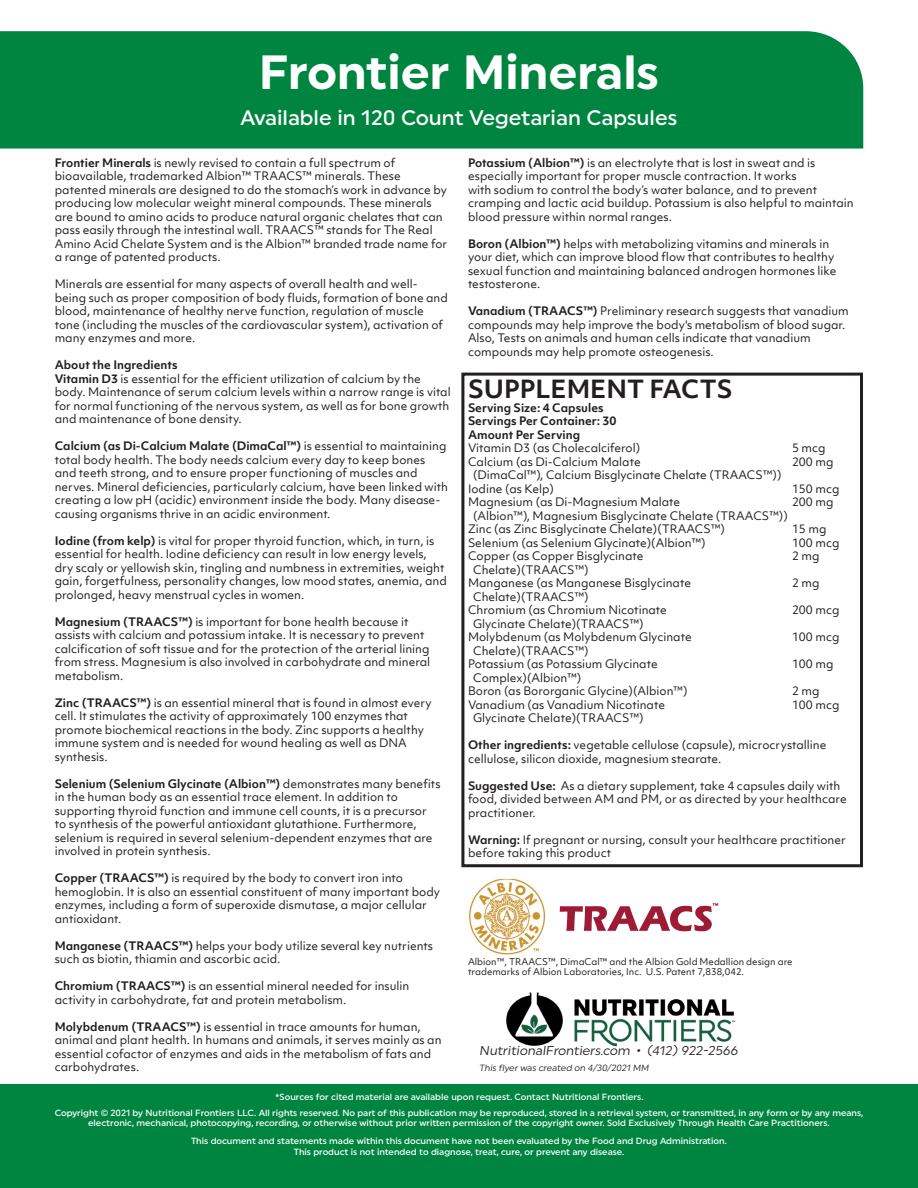
<style>
.page{position:relative;width:918px;height:1188px;background:#fff}
.page>*{position:absolute;margin:0;border:0;box-sizing:border-box;transform-origin:0 0}
.t1{font:700 48px "Uniform";color:#fff}
.t2{font:700 24px "Objektiv Mk 1";color:#231f20}
.t3{font:500 21px "Uniform";color:#fff}
.t4{font:12.75px "Uniform";color:#231f20}
.t5{font:11.25px/13.5px "Objektiv Mk 1";color:#231f20}
.t6{font:700 11.25px "Objektiv Mk 1";color:#231f20}
.t7{font:500 9px/10.8px "Uniform";color:#fff;text-align:center}
.t8{font:9px/10.8px "Objektiv Mk 1";color:#231f20}
.t9{font:9px "Uniform";color:#231f20}
.s1{font-weight:700}
</style>
<div class="page">
<div style="left:0;top:1084px;width:918px;height:104px;background:#008540"></div>
<div style="left:461px;top:373px;width:402px;height:494px;border:3px solid #231f20"></div>
<div style="left:0;top:31px;width:863px;height:118px;background:#008540"></div>
<img style="left:506px;top:992px;width:230px;height:55px">
<img style="left:469px;top:879px;width:76px;height:76px">
<svg style="left:560px;top:903px;width:158px;height:28px"></svg>
<p class="t1" style="left:259px;top:43px;width:402px">Frontier Minerals</p>
<p class="t3" style="left:241px;top:105px;width:438px">Available in 120 Count Vegetarian Capsules</p>
<p class="t5" style="left:55px;top:156px;width:394px"><span class="s1">Frontier Minerals</span> is newly revised to contain a full spectrum of bioavailable, trademarked Albion™ TRAACS™ minerals. These patented minerals are designed to do the stomach’s work in advance by producing low molecular weight mineral compounds. These minerals are bound to amino acids to produce natural organic chelates that can pass easily through the intestinal wall. TRAACS™ stands for The Real Amino Acid Chelate System and is the Albion™ branded trade name for a range of patented products.</p>
<p class="t5" style="left:55px;top:277px;width:395px">Minerals are essential for many aspects of overall health and well&shy;being such as proper composition of body fluids, formation of bone and blood, maintenance of healthy nerve function, regulation of muscle tone (including the muscles of the cardiovascular system), activation of many enzymes and more.</p>
<p class="t6" style="left:55px;top:357px;width:124px">About the Ingredients</p>
<p class="t5" style="left:55px;top:372px;width:398px"><span class="s1">Vitamin D3</span> is essential for the efficient utilization of calcium by the body. Maintenance of serum calcium levels within a narrow range is vital for normal functioning of the nervous system, as well as for bone growth and maintenance of bone density.</p>
<p class="t5" style="left:55px;top:439px;width:395px"><span class="s1">Calcium (as Di-Calcium Malate (DimaCal™)</span> is essential to maintaining total body health. The body needs calcium every day to keep bones and teeth strong, and to ensure proper functioning of muscles and nerves. Mineral deficiencies, particularly calcium, have been linked with creating a low pH (acidic) environment inside the body. Many disease&shy;causing organisms thrive in an acidic environment.</p>
<p class="t5" style="left:55px;top:534px;width:394px"><span class="s1">Iodine (from kelp)</span> is vital for proper thyroid function, which, in turn, is essential for health. Iodine deficiency can result in low energy levels, dry scaly or yellowish skin, tingling and numbness in extremities, weight gain, forgetfulness, personality changes, low mood states, anemia, and prolonged, heavy menstrual cycles in women.</p>
<p class="t5" style="left:55px;top:615px;width:377px"><span class="s1">Magnesium (TRAACS™)</span> is important for bone health because it assists with calcium and potassium intake. It is necessary to prevent calcification of soft tissue and for the protection of the arterial lining from stress. Magnesium is also involved in carbohydrate and mineral metabolism.</p>
<p class="t5" style="left:55px;top:696px;width:378px"><span class="s1">Zinc (TRAACS™)</span> is an essential mineral that is found in almost every cell. It stimulates the activity of approximately 100 enzymes that promote biochemical reactions in the body. Zinc supports a healthy immune system and is needed for wound healing as well as DNA synthesis.</p>
<p class="t5" style="left:55px;top:777px;width:387px"><span class="s1">Selenium (Selenium Glycinate (Albion™)</span> demonstrates many benefits in the human body as an essential trace element. In addition to supporting thyroid function and immune cell counts, it is a precursor to synthesis of the powerful antioxidant glutathione. Furthermore, selenium is required in several selenium-dependent enzymes that are involved in protein synthesis.</p>
<p class="t5" style="left:55px;top:871px;width:387px"><span class="s1">Copper (TRAACS™)</span> is required by the body to convert iron into hemoglobin. It is also an essential constituent of many important body enzymes, including a form of superoxide dismutase, a major cellular antioxidant.</p>
<p class="t5" style="left:55px;top:939px;width:380px"><span class="s1">Manganese (TRAACS™)</span> helps your body utilize several key nutrients such as biotin, thiamin and ascorbic acid.</p>
<p class="t5" style="left:55px;top:979px;width:356px"><span class="s1">Chromium (TRAACS™)</span> is an essential mineral needed for insulin activity in carbohydrate, fat and protein metabolism.</p>
<p class="t5" style="left:55px;top:1020px;width:388px"><span class="s1">Molybdenum (TRAACS™)</span> is essential in trace amounts for human, animal and plant health. In humans and animals, it serves mainly as an essential cofactor of enzymes and aids in the metabolism of fats and carbohydrates.</p>
<p class="t5" style="left:468px;top:156px;width:349px"><span class="s1">Potassium (Albion™)</span> is an electrolyte that is lost in sweat and is especially important for proper muscle contraction. It works</p>
<p class="t5" style="left:468px;top:183px;width:387px">with sodium to control the body’s water balance, and to prevent cramping and lactic acid buildup. Potassium is also helpful to maintain blood pressure within normal ranges.</p>
<p class="t5" style="left:468px;top:237px;width:370px"><span class="s1">Boron (Albion™)</span> helps with metabolizing vitamins and minerals in your diet, which can improve blood flow that contributes to healthy sexual function and maintaining balanced androgen hormones like testosterone.</p>
<p class="t5" style="left:468px;top:304px;width:382px"><span class="s1">Vanadium (TRAACS™)</span> Preliminary research suggests that vanadium compounds may help improve the body's metabolism of blood sugar.<br>Also, Tests on animals and human cells indicate that vanadium compounds may help promote osteogenesis.</p>
<p class="t2" style="left:468px;top:372px;width:266px">SUPPLEMENT FACTS</p>
<p class="t6" style="left:468px;top:399px;width:137px">Serving Size: 4 Capsules</p>
<p class="t6" style="left:468px;top:413px;width:150px">Servings Per Container: 30</p>
<p class="t6" style="left:468px;top:426px;width:114px">Amount Per Serving</p>
<p class="t5" style="left:468px;top:441px;width:174px">Vitamin D3 (as Cholecalciferol)</p>
<p class="t5" style="left:792px;top:441px;width:35px">5 mcg</p>
<p class="t5" style="left:468px;top:455px;width:174px">Calcium (as Di-Calcium Malate</p>
<p class="t5" style="left:792px;top:455px;width:43px">200 mg</p>
<p class="t5" style="left:473px;top:468px;width:310px">(DimaCal™), Calcium Bisglycinate Chelate (TRAACS™))</p>
<p class="t5" style="left:468px;top:482px;width:87px">Iodine (as Kelp)</p>
<p class="t5" style="left:792px;top:482px;width:49px">150 mcg</p>
<p class="t5" style="left:468px;top:495px;width:214px">Magnesium (as Di-Magnesium Malate</p>
<p class="t5" style="left:792px;top:495px;width:43px">200 mg</p>
<p class="t5" style="left:473px;top:509px;width:316px">(Albion™), Magnesium Bisglycinate Chelate (TRAACS™))</p>
<p class="t5" style="left:468px;top:522px;width:258px">Zinc (as Zinc Bisglycinate Chelate)(TRAACS™)</p>
<p class="t5" style="left:792px;top:522px;width:36px">15 mg</p>
<p class="t5" style="left:468px;top:536px;width:239px">Selenium (as Selenium Glycinate)(Albion™)</p>
<p class="t5" style="left:792px;top:536px;width:49px">100 mcg</p>
<p class="t5" style="left:468px;top:549px;width:177px">Copper (as Copper Bisglycinate</p>
<p class="t5" style="left:792px;top:549px;width:29px">2 mg</p>
<p class="t5" style="left:473px;top:563px;width:117px">Chelate)(TRAACS™)</p>
<p class="t5" style="left:468px;top:576px;width:225px">Manganese (as Manganese Bisglycinate</p>
<p class="t5" style="left:792px;top:576px;width:29px">2 mg</p>
<p class="t5" style="left:473px;top:590px;width:117px">Chelate)(TRAACS™)</p>
<p class="t5" style="left:468px;top:603px;width:201px">Chromium (as Chromium Nicotinate</p>
<p class="t5" style="left:792px;top:603px;width:49px">200 mcg</p>
<p class="t5" style="left:473px;top:617px;width:172px">Glycinate Chelate)(TRAACS™)</p>
<p class="t5" style="left:468px;top:630px;width:225px">Molybdenum (as Molybdenum Glycinate</p>
<p class="t5" style="left:792px;top:630px;width:49px">100 mcg</p>
<p class="t5" style="left:473px;top:644px;width:117px">Chelate)(TRAACS™)</p>
<p class="t5" style="left:468px;top:657px;width:191px">Potassium (as Potassium Glycinate</p>
<p class="t5" style="left:792px;top:657px;width:43px">100 mg</p>
<p class="t5" style="left:473px;top:671px;width:110px">Complex)(Albion™)</p>
<p class="t5" style="left:468px;top:684px;width:221px">Boron (as Bororganic Glycine)(Albion™)</p>
<p class="t5" style="left:792px;top:684px;width:29px">2 mg</p>
<p class="t5" style="left:468px;top:698px;width:199px">Vanadium (as Vanadium Nicotinate</p>
<p class="t5" style="left:792px;top:698px;width:49px">100 mcg</p>
<p class="t5" style="left:473px;top:711px;width:172px">Glycinate Chelate)(TRAACS™)</p>
<p class="t5" style="left:468px;top:738px;width:360px"><span class="s1">Other ingredients:</span> vegetable cellulose (capsule), microcrystalline cellulose, silicon dioxide, magnesium stearate.</p>
<p class="t5" style="left:468px;top:779px;width:380px"><span class="s1">Suggested Use:</span> As a dietary supplement, take 4 capsules daily with food, divided between AM and PM, or as directed by your healthcare practitioner.</p>
<p class="t5" style="left:468px;top:833px;width:379px"><span class="s1">Warning:</span> If pregnant or nursing, consult your healthcare practitioner before taking this product</p>
<p class="t8" style="left:468px;top:956px;width:326px">Albion™, TRAACS™, DimaCal™ and the Albion Gold Medallion design are trademarks of Albion Laboratories, Inc. U.S. Patent 7,838,042.</p>
<p class="t4" style="left:479px;top:1043px;width:262px">NutritionalFrontiers.com • (412) 922-2566</p>
<p class="t9" style="left:479px;top:1062px;width:173px">This flyer was created on 4/30/2021 MM</p>
<p class="t7" style="left:275px;top:1091px;width:370px">*Sources for cited material are available upon request. Contact Nutritional Frontiers.</p>
<p class="t7" style="left:55px;top:1107px;width:810px">Copyright © 2021 by Nutritional Frontiers LLC. All rights reserved. No part of this publication may be reproduced, stored in a retrieval system, or transmitted, in any form or by any means, electronic, mechanical, photocopying, recording, or otherwise without prior written permission of the copyright owner. Sold Exclusively Through Health Care Practitioners.</p>
<p class="t7" style="left:191px;top:1135px;width:537px">This document and statements made within this document have not been evaluated by the Food and Drug Administration.</p>
<p class="t7" style="left:294px;top:1146px;width:332px">This product is not intended to diagnose, treat, cure, or prevent any disease.</p>
</div>
